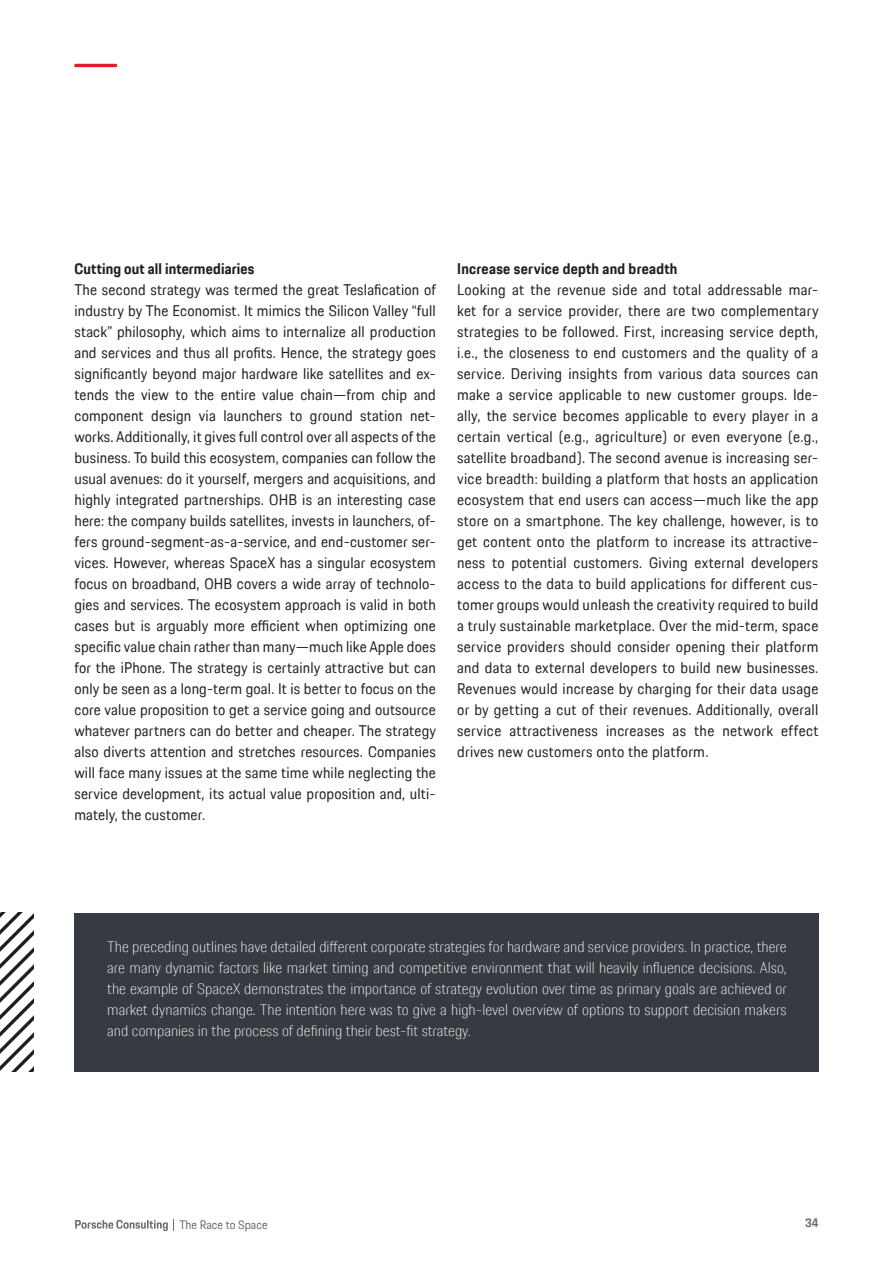
<style>
.page{position:relative;width:893px;height:1263px;background:#fff}
.page>*{position:absolute;margin:0;border:0;box-sizing:border-box;transform-origin:0 0}
.t1{font:15px/21px "Porsche Next TT";letter-spacing:.015em;color:#231f20;text-align:justify}
.t2{font:100 15px/21px "Porsche Next TT";color:#fff;text-align:justify}
.t3{font:700 15px "Porsche Next TT";letter-spacing:.02em;color:#231f20}
.t4{font:12px "Porsche Next TT";color:#696d73}
.t5{font:700 12px "Porsche Next TT";color:#696d73}
</style>
<div class="page">
<hr style="left:74px;top:64px;width:43px;height:3px;background:#da1e2d">
<svg style="left:75px;top:1219px;width:99px;height:12px"></svg>
<div style="left:74px;top:913px;width:744px;height:159px;background:#373b41"></div>
<svg style="left:0;top:913px;width:33px;height:159px"></svg>
<p class="t3" style="left:74px;top:258px;width:181px">Cutting out all intermediaries</p>
<p class="t1" style="left:74px;top:279px;width:363px">The second strategy was termed the great Teslafication of industry by The Economist. It mimics the Silicon Valley “full stack” philosophy, which aims to internalize all production and services and thus all profits. Hence, the strategy goes significantly beyond major hardware like satellites and ex&shy;tends the view to the entire value chain—from chip and component design via launchers to ground station net&shy;works. Additionally, it gives full control over all aspects of the business. To build this ecosystem, companies can follow the usual avenues: do it yourself, mergers and acquisitions, and highly integrated partnerships. OHB is an interesting case here: the company builds satellites, invests in launchers, of&shy;fers ground-segment-as-a-service, and end-customer ser&shy;vices. However, whereas SpaceX has a singular ecosystem focus on broadband, OHB covers a wide array of technolo&shy;gies and services. The ecosystem approach is valid in both cases but is arguably more efficient when optimizing one specific value chain rather than many—much like Apple does for the iPhone. The strategy is certainly attractive but can only be seen as a long-term goal. It is better to focus on the core value proposition to get a service going and outsource whatever partners can do better and cheaper. The strategy also diverts attention and stretches resources. Companies will face many issues at the same time while neglecting the service development, its actual value proposition and, ulti&shy;mately, the customer.</p>
<p class="t3" style="left:457px;top:258px;width:222px">Increase service depth and breadth</p>
<p class="t1" style="left:457px;top:279px;width:363px">Looking at the revenue side and total addressable mar&shy;ket for a service provider, there are two complementary strategies to be followed. First, increasing service depth, i.e., the closeness to end customers and the quality of a service. Deriving insights from various data sources can make a service applicable to new customer groups. Ide&shy;ally, the service becomes applicable to every player in a certain vertical (e.g., agriculture) or even everyone (e.g., satellite broadband). The second avenue is increasing ser&shy;vice breadth: building a platform that hosts an application ecosystem that end users can access—much like the app store on a smartphone. The key challenge, however, is to get content onto the platform to increase its attractive&shy;ness to potential customers. Giving external developers access to the data to build applications for different cus&shy;tomer groups would unleash the creativity required to build a truly sustainable marketplace. Over the mid-term, space service providers should consider opening their platform and data to external developers to build new businesses.<br>Revenues would increase by charging for their data usage or by getting a cut of their revenues. Additionally, overall service attractiveness increases as the network effect drives new customers onto the platform.</p>
<p class="t2" style="left:107px;top:936px;width:681px">The preceding outlines have detailed different corporate strategies for hardware and service providers. In practice, there are many dynamic factors like market timing and competitive environment that will heavily influence decisions. Also, the example of SpaceX demonstrates the importance of strategy evolution over time as primary goals are achieved or market dynamics change. The intention here was to give a high-level overview of options to support decision makers and companies in the process of defining their best-fit strategy.</p>
<p class="t4" style="left:179px;top:1216px;width:90px">The Race to Space</p>
<p class="t5" style="left:805px;top:1215px;width:15px">34</p>
</div>
